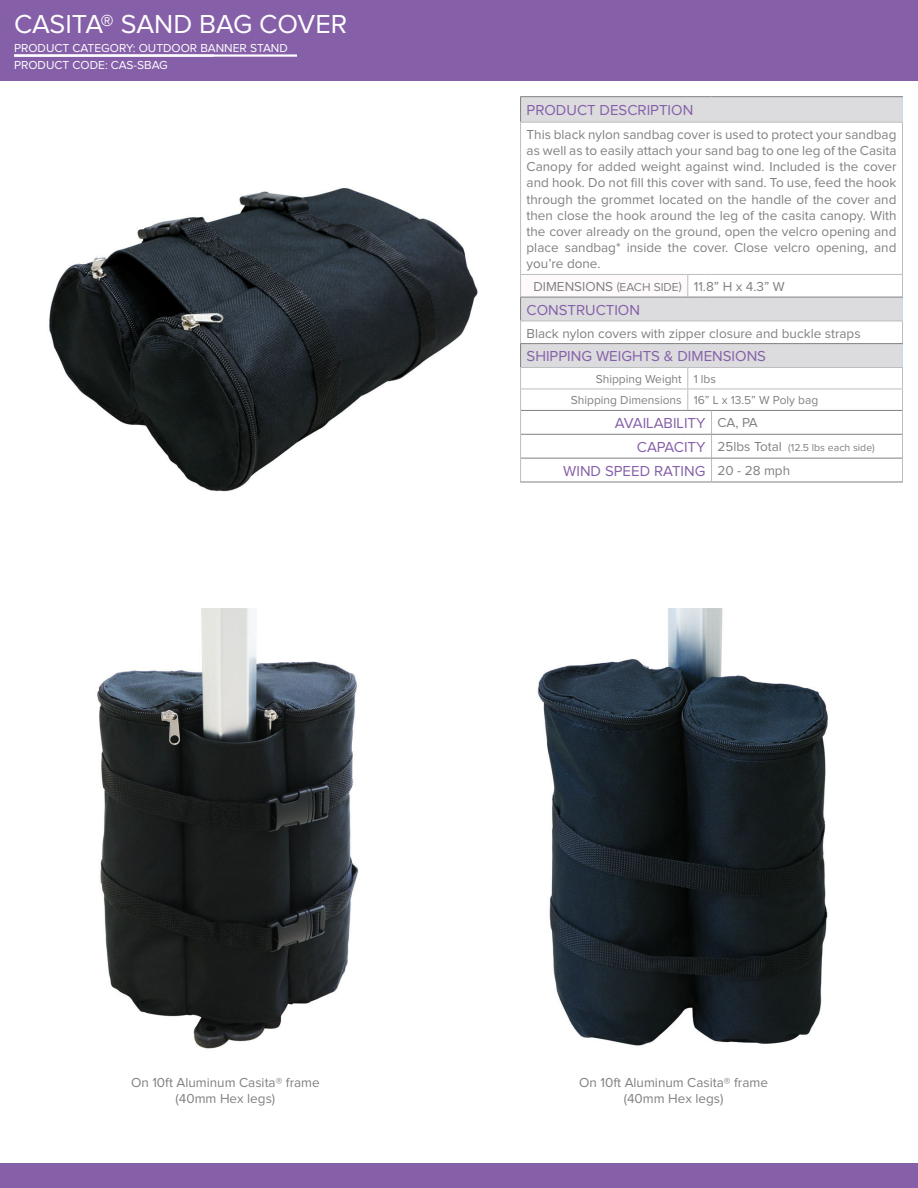
<style>
.page{position:relative;width:918px;height:1188px;background:#fff}
.page>*{position:absolute;margin:0;border:0;box-sizing:border-box;transform-origin:0 0}
.Category_Sub_Title_2{font:27px "Proxima Nova";color:#fff}
.Product_Title_16pt{font:15px "Proxima Nova";color:#855fa8}
.Product_Title_16pt-2{font:13.5px/16.2px "Proxima Nova";color:#808083;text-align:center}
.top_page_name_regula{font:12px "Proxima Nova";color:#fff}
.t1{font:12px "Proxima Nova";color:#808083}
.t2{font:10.5px "Proxima Nova";color:#808083}
.s1{font-size:12px}
.s2{font-size:13.5px}
</style>
<div class="page">
<div style="left:0;top:0;width:918px;height:81px;background:#855fa8"></div>
<div style="left:0;top:1164px;width:918px;height:24px;background:#855fa8"></div>
<hr style="left:14px;top:54px;width:283px;height:3px;background:#fff">
<svg style="left:521px;top:97px;width:381px;height:25px;background:#dadadc"></svg>
<svg style="left:902px;top:97px;width:1px;height:25px"></svg>
<hr style="left:902px;top:123px;width:1px;height:151px;background:#bcbdc0">
<hr style="left:520px;top:123px;width:1px;height:151px;background:#bcbdc0">
<svg style="left:520px;top:97px;width:1px;height:25px"></svg>
<hr style="left:520px;top:96px;width:168px;height:1px;background:#808083">
<svg style="left:688px;top:96px;width:24px;height:1px"></svg>
<hr style="left:712px;top:96px;width:191px;height:1px;background:#808083">
<hr style="left:520px;top:122px;width:168px;height:1px;background:#bcbdc0">
<svg style="left:688px;top:122px;width:24px;height:1px"></svg>
<hr style="left:712px;top:122px;width:191px;height:1px;background:#bcbdc0">
<svg style="left:520px;top:274px;width:383px;height:209px"></svg>
<hr style="left:712px;top:482px;width:191px;height:1px;background:#808083">
<img style="left:49px;top:188px;width:429px;height:304px">
<img style="left:97px;top:608px;width:262px;height:441px">
<img style="left:537px;top:608px;width:291px;height:438px">
<p class="Category_Sub_Title_2" style="left:14px;top:12px;width:335px">CASITA® SAND BAG COVER</p>
<p class="top_page_name_regula" style="left:14px;top:60px;width:155px">PRODUCT CODE: CAS-SBAG</p>
<p class="top_page_name_regula" style="left:14px;top:42px;width:275px">PRODUCT CATEGORY: OUTDOOR BANNER STAND</p>
<p class="Product_Title_16pt" style="left:527px;top:103px;width:168px">PRODUCT DESCRIPTION</p>
<p class="Product_Title_16pt-2" style="left:527px;top:127px;width:371px;text-align:justify">This black nylon sandbag cover is used to protect your sandbag as well as to easily attach your sand bag to one leg of the Casita Canopy for added weight against wind. Included is the cover and hook. Do not fill this cover with sand. To use, feed the hook through the grommet located on the handle of the cover and then close the hook around the leg of the casita canopy. With the cover already on the ground, open the velcro opening and place sandbag* inside the cover. Close velcro opening, and you’re done.</p>
<p class="Product_Title_16pt-2" style="left:533px;top:279px;width:150px">DIMENSIONS <span class="s1">(EACH SIDE)</span></p>
<p class="Product_Title_16pt-2" style="left:694px;top:279px;width:92px">11.8” H x 4.3” W</p>
<p class="Product_Title_16pt" style="left:527px;top:303px;width:115px">CONSTRUCTION</p>
<p class="Product_Title_16pt-2" style="left:527px;top:326px;width:336px">Black nylon covers with zipper closure and buckle straps</p>
<p class="Product_Title_16pt" style="left:527px;top:350px;width:241px">SHIPPING WEIGHTS &amp; DIMENSIONS</p>
<p class="t1" style="left:596px;top:373px;width:88px">Shipping Weight</p>
<p class="t1" style="left:694px;top:373px;width:24px">1 lbs</p>
<p class="t1" style="left:571px;top:395px;width:112px">Shipping Dimensions</p>
<p class="t1" style="left:694px;top:395px;width:126px">16” L x 13.5” W Poly bag</p>
<p class="Product_Title_16pt" style="left:615px;top:416px;width:92px">AVAILABILITY</p>
<p class="Product_Title_16pt-2" style="left:718px;top:415px;width:42px">CA, PA</p>
<p class="Product_Title_16pt" style="left:637px;top:440px;width:70px">CAPACITY</p>
<p class="t2" style="left:718px;top:443px;width:159px"><span class="s2">25lbs Total</span> (12.5 lbs each side)</p>
<p class="Product_Title_16pt" style="left:563px;top:464px;width:144px">WIND SPEED RATING</p>
<p class="Product_Title_16pt-2" style="left:718px;top:463px;width:74px">20 - 28 mph</p>
<p class="Product_Title_16pt-2" style="left:131px;top:1075px;width:190px">On 10ft Aluminum Casita® frame (40mm Hex legs)</p>
<p class="Product_Title_16pt-2" style="left:579px;top:1075px;width:190px">On 10ft Aluminum Casita® frame (40mm Hex legs)</p>
</div>
